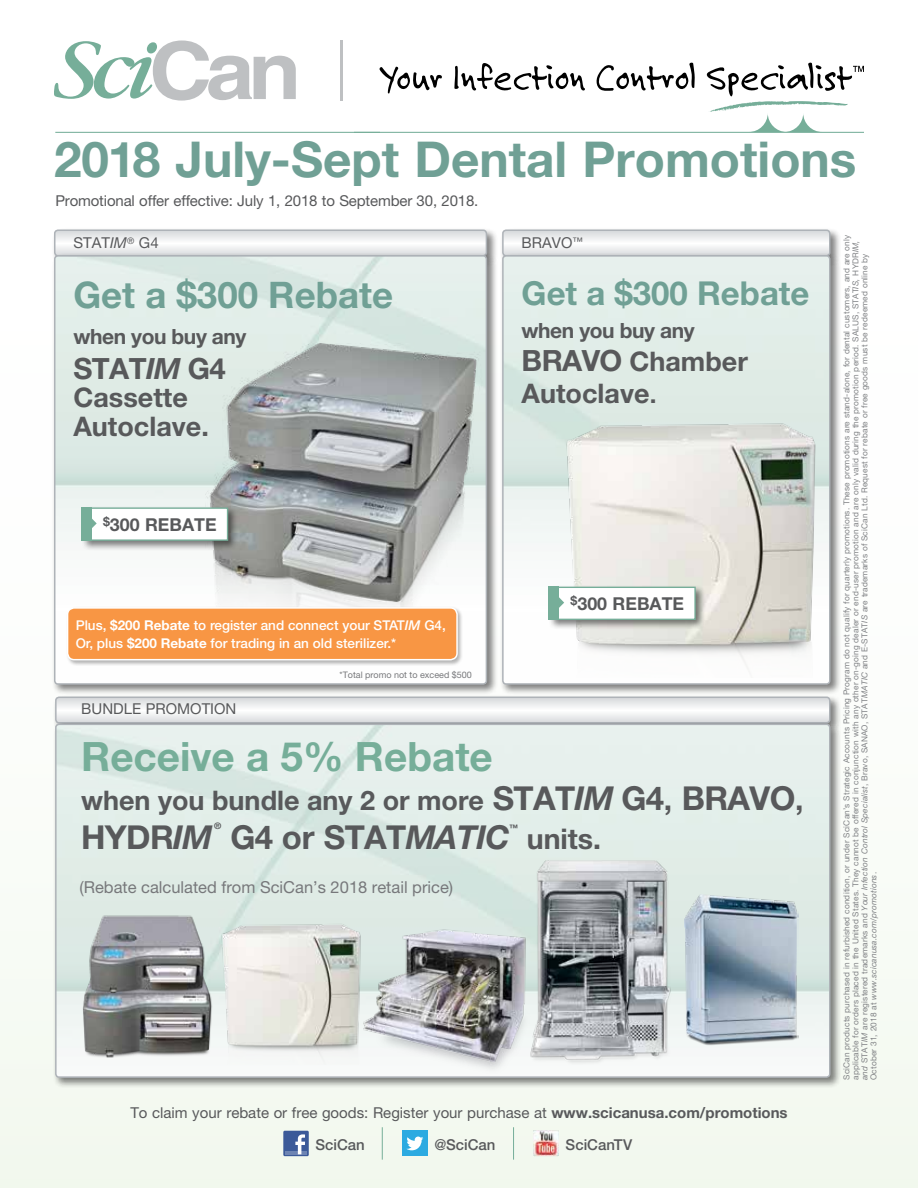
<style>
.page{position:relative;width:918px;height:1188px;background:#fff}
.page>*{position:absolute;margin:0;border:0;box-sizing:border-box;transform-origin:0 0}
.t1{font:700 49.5px "Helvetica Neue LT Pro";color:#70a095}
.t2{font:700 40.5px "Helvetica Neue LT Pro";color:#76ae99}
.t3{font:700 36.6px "Helvetica Neue LT Pro";color:#70a095}
.t4{font:700 33px "Helvetica Neue LT Pro";letter-spacing:-.02em;color:#58595b}
.t5{font:700 33px "Helvetica Neue LT Pro";color:#70a095}
.t6{font:700 29.25px "Helvetica Neue LT Pro";letter-spacing:-.02em;color:#58595b}
.t7{font:700 28.5px "Helvetica Neue LT Pro";color:#58595b}
.t8{font:700 27px/28.5px "Helvetica Neue LT Pro";color:#58595b}
.t9{font:700 21px "Helvetica Neue LT Pro";letter-spacing:-.02em;color:#58595b}
.t10{font:700 17.85px "Helvetica Neue LT Pro";color:#58595b}
.t11{font:16.5px "Helvetica Neue LT Pro";color:#77787b}
.t12{font:15px/32px "Helvetica Neue LT Pro";color:#58595b}
.t13{font:500 15px "Helvetica Neue LT Pro";color:#58595b}
.t14{font:500 13.5px/18px "Helvetica Neue LT Pro";color:#fff}
.t15{font:9px "Helvetica Neue LT Pro";color:#77787b}
.t16{font:italic 700 9px "Helvetica Neue LT Pro";color:#58595b}
.t17{font:8.25px/9px "Helvetica Neue LT Pro";letter-spacing:.02em;color:#808285}
.s1{font-style:italic}
.s2{font-size:29.25px}
.s3{font-weight:500}
.s4{font-weight:700}
.s5{font-size:33px}
.s6{font-style:italic;font-size:33px}
.s7{font-weight:500;font-size:33px}
</style>
<div class="page">
<div style="left:0;top:0;width:918px;height:1188px;background:linear-gradient(to right,#f9fcf8,#fbfdfa)"></div>
<hr style="left:354px;top:132px;width:510px;height:1px;background:#76ae99">
<hr style="left:55px;top:132px;width:325px;height:1px;background:#76ae99">
<svg style="left:54px;top:40px;width:242px;height:61px"></svg>
<hr style="left:340px;top:41px;width:3px;height:60px;background:#bec0c2">
<svg style="left:379px;top:66px;width:63px;height:28px"></svg>
<svg style="left:454px;top:63px;width:132px;height:28px"></svg>
<svg style="left:595px;top:62px;width:100px;height:29px"></svg>
<svg style="left:705px;top:62px;width:159px;height:70px"></svg>
<div style="left:283px;top:1131px;width:26px;height:25px;background:#3c5a99"></div>
<hr style="left:285px;top:1151px;width:22px;height:3px;background:#6d84b3">
<svg style="left:295px;top:1134px;width:10px;height:20px"></svg>
<img style="left:533px;top:1131px;width:26px;height:25px">
<div style="left:402px;top:1131px;width:26px;height:25px;background:#2caae1"></div>
<svg style="left:406px;top:1137px;width:17px;height:13px"></svg>
<hr style="left:382px;top:1127px;width:1px;height:33px;background:#76ae99">
<hr style="left:513px;top:1127px;width:1px;height:33px;background:#76ae99">
<div style="left:52px;top:227px;width:446px;height:40px;background:#000;opacity:.5"></div>
<svg style="left:55px;top:230px;width:431px;height:23px"></svg>
<div style="left:54px;top:230px;width:433px;height:26px;border:2px solid #aeb3b8;border-radius:3px"></div>
<div style="left:500px;top:227px;width:341px;height:40px;background:#000;opacity:.5"></div>
<svg style="left:503px;top:230px;width:327px;height:23px"></svg>
<div style="left:502px;top:230px;width:329px;height:26px;border:2px solid #aeb3b8;border-radius:3px"></div>
<img style="left:57px;top:258px;width:427px;height:424px">
<div style="left:500px;top:253px;width:341px;height:442px;background:#000;opacity:.5"></div>
<img style="left:505px;top:258px;width:323px;height:424px">
<div style="left:502px;top:255px;width:329px;height:430px;border:2px solid #aeb3b8;border-radius:3px"></div>
<div style="left:53px;top:694px;width:788px;height:40px;background:#000;opacity:.5"></div>
<svg style="left:56px;top:697px;width:774px;height:24px"></svg>
<div style="left:55px;top:697px;width:776px;height:27px;border:2px solid #aeb3b8;border-radius:3px"></div>
<div style="left:53px;top:721px;width:788px;height:368px;background:#000;opacity:.5"></div>
<img style="left:56px;top:724px;width:774px;height:351px">
<img style="left:549px;top:404px;width:279px;height:274px">
<img style="left:212px;top:913px;width:121px;height:151px">
<img style="left:525px;top:848px;width:167px;height:250px">
<img style="left:333px;top:906px;width:247px;height:185px">
<div style="left:549px;top:584px;width:157px;height:46px;background:#000;opacity:.5"></div>
<div style="left:551px;top:587px;width:144px;height:32px;background:#fff"></div>
<div style="left:551px;top:587px;width:145px;height:33px;border:1px solid #76ae99"></div>
<div style="left:549px;top:587px;width:10px;height:33px;background:#76ae99"></div>
<svg style="left:559px;top:597px;width:5px;height:11px"></svg>
<img style="left:685px;top:894px;width:114px;height:151px">
<img style="left:72px;top:933px;width:147px;height:144px">
<img style="left:85px;top:906px;width:127px;height:98px">
<img style="left:128px;top:343px;width:400px;height:368px">
<div style="left:81px;top:505px;width:157px;height:46px;background:#000;opacity:.5"></div>
<div style="left:84px;top:508px;width:144px;height:32px;background:#fff"></div>
<div style="left:83px;top:507px;width:145px;height:34px;border:1px solid #76ae99"></div>
<div style="left:81px;top:507px;width:10px;height:34px;background:#76ae99"></div>
<svg style="left:91px;top:516px;width:6px;height:15px"></svg>
<div style="left:66px;top:606px;width:398px;height:60px;background:#000;opacity:.3"></div>
<div style="left:68px;top:608px;width:389px;height:52px;background:#f89644;border-radius:7px"></div>
<div style="left:67px;top:607px;width:391px;height:53px;border:2px solid #fff;border-radius:7px"></div>
<h1 class="t1" style="left:54px;top:129px;width:804px">2018 July-Sept Dental Promotions</h1>
<h3 class="t12" style="left:55px;top:185px;width:425px">Promotional offer effective: July 1, 2018 to September 30, 2018.</h3>
<h3 class="t12" style="left:73px;top:227px;width:87px">STAT<span class="s1">IM</span><sup>®</sup> G4</h3>
<h3 class="t12" style="left:522px;top:227px;width:63px">BRAVO<sup>™</sup></h3>
<h3 class="t3" style="left:73px;top:272px;width:321px">Get a $300 Rebate</h3>
<h3 class="t9" style="left:73px;top:324px;width:175px">when you buy any</h3>
<h3 class="t6" style="left:73px;top:350px;width:154px">STAT<span class="s1">IM</span> G4</h3>
<h3 class="t8" style="left:73px;top:383px;width:137px">Cassette<br>Autoclave.</h3>
<h3 class="t5" style="left:522px;top:273px;width:289px">Get a $300 Rebate</h3>
<h3 class="t9" style="left:522px;top:318px;width:175px">when you buy any</h3>
<h3 class="t8" style="left:522px;top:345px;width:228px;line-height:31.5px"><span class="s2">BRAVO</span> Chamber<br>Autoclave<span class="s3">.</span></h3>
<h3 class="t10" style="left:103px;top:513px;width:115px"><sup>$</sup>300 REBATE</h3>
<h3 class="t14" style="left:76px;top:616px;width:372px">Plus, <span class="s4">$200 Rebate</span> to register and connect your STAT<span class="s1">IM</span> G4,<br>Or, plus <span class="s4">$200 Rebate</span> for trading in an old sterilizer.*</h3>
<p class="t15" style="left:340px;top:669px;width:134px">*Total promo not to exceed $500</p>
<h3 class="t10" style="left:571px;top:592px;width:115px"><sup>$</sup>300 REBATE</h3>
<h3 class="t12" style="left:81px;top:693px;width:157px">BUNDLE PROMOTION</h3>
<h2 class="t2" style="left:81px;top:731px;width:413px">Receive a 5% Rebate</h2>
<h3 class="t8" style="left:81px;top:785px;width:724px">when you bundle any 2 or more <span class="s5">STAT</span><span class="s6">IM</span> <span class="s5">G4</span><span class="s7">,</span> <span class="s5">BRAVO</span><span class="s7">,</span></h3>
<h3 class="t4" style="left:81px;top:817px;width:133px">HYDR<span class="s1">IM</span></h3>
<p class="t16" style="left:214px;top:821px;width:9px">®</p>
<h3 class="t4" style="left:231px;top:817px;width:281px">G4 or STAT<span class="s1">MATIC</span></h3>
<p class="t16" style="left:509px;top:822px;width:10px">™</p>
<h3 class="t7" style="left:527px;top:821px;width:76px">units.</h3>
<h3 class="t11" style="left:79px;top:877px;width:375px">(Rebate calculated from SciCan’s 2018 retail price)</h3>
<h3 class="t12" style="left:316px;top:1096px;width:474px;text-indent:-185px">To claim your rebate or free goods: Register your purchase at <span class="s4">www.scicanusa.com/promotions<br></span><span class="s3">SciCan</span></h3>
<h3 class="t13" style="left:434px;top:1135px;width:63px">@SciCan</h3>
<h3 class="t13" style="left:566px;top:1135px;width:68px">SciCanTV</h3>
<p class="t17" style="left:842px;top:1080px;width:847px;rotate:-90deg">SciCan products purchased in refurbished condition, or under SciCan’s Strategic Accounts Pricing Program do not qualify for quarterly promotions. These promotions are stand-alone, for dental customers, and are only applicable for orders placed in the United States. They cannot be offered in conjunction with any other on-going dealer or end-user promotion and are only valid during the promotion period. SALUS, STAT<span class="s1">IS,</span> HYDR<span class="s1">IM, and</span> STAT<span class="s1">IM</span> are registered trademarks and <span class="s1">Your Infection Control Specialist</span>, Bravo, SANAO, STAT<span class="s1">MATIC</span> and E-STAT<span class="s1">IS</span> are trademarks of SciCan Ltd. Request for rebate or free goods must be redeemed online by October 31, 2018 at <span class="s1">www.scicanusa.com/promotions</span>.</p>
</div>
